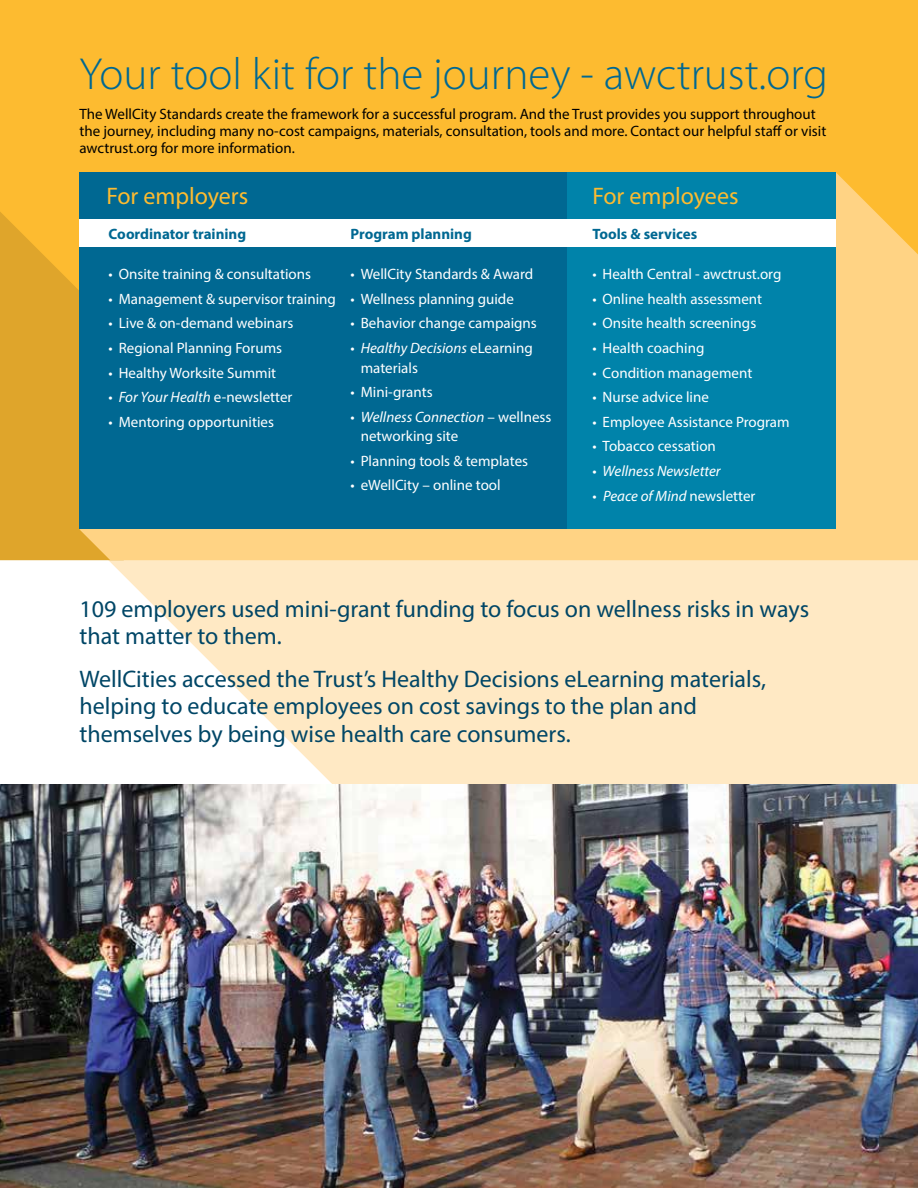
<style>
.page{position:relative;width:918px;height:1188px;background:#fff}
.page>*{position:absolute;margin:0;border:0;box-sizing:border-box;transform-origin:0 0}
.t1{font:300 45.15px "Myriad Pro";color:#006892}
.t2{font:24px/27.6px "Myriad Pro";color:#004666}
.t3{font:24px "Myriad Pro";color:#fdbb30}
.t4{font:15px/19.5px "Myriad Pro";color:#fff}
.t5{font:15px/17.2px "Myriad Pro";color:#000}
.t6{font:700 15px "Myriad Pro";color:#006892}
.t7{font:italic 15px "Myriad Pro";color:#fff}
.s1{font-style:italic}
.s2{font-style:normal}
</style>
<div class="page">
<svg style="left:97px;top:560px;width:821px;height:225px;fill:#ffe9c4"></svg>
<div style="left:0;top:0;width:918px;height:560px;background:#fdbb30"></div>
<svg style="left:0;top:211px;width:80px;height:349px;background:#e2a72b"></svg>
<svg style="left:80px;top:173px;width:838px;height:387px;background:#fed17e"></svg>
<img style="left:0;top:785px;width:918px;height:403px">
<div style="left:556px;top:172px;width:280px;height:357px;background:#0083aa"></div>
<div style="left:80px;top:172px;width:487px;height:357px;background:#006892"></div>
<div style="left:80px;top:219px;width:756px;height:28px;background:#fff"></div>
<h1 class="t1" style="left:80px;top:49px;width:750px">Your tool kit for the journey - awctrust.org</h1>
<p class="t5" style="left:80px;top:105px;width:748px">The WellCity Standards create the framework for a successful program. And the Trust provides you support throughout the journey, including many no-cost campaigns, materials, consultation, tools and more. Contact our helpful staff or visit awctrust.org for more information.</p>
<h2 class="t3" style="left:106px;top:182px;width:143px">For employers</h2>
<h2 class="t3" style="left:593px;top:182px;width:148px">For employees</h2>
<p class="t6" style="left:109px;top:224px;width:139px">Coordinator training</p>
<p class="t4" style="left:109px;top:264px;width:204px">• Onsite training &amp; consultations</p>
<p class="t4" style="left:109px;top:289px;width:229px">• Management &amp; supervisor training</p>
<p class="t4" style="left:109px;top:313px;width:186px">• Live &amp; on-demand webinars</p>
<p class="t4" style="left:109px;top:338px;width:175px">• Regional Planning Forums</p>
<p class="t4" style="left:109px;top:363px;width:169px">• Healthy Worksite Summit</p>
<p class="t4" style="left:109px;top:387px;width:185px">• <span class="s1">For Your Health</span> e-newsletter</p>
<p class="t4" style="left:109px;top:412px;width:167px">• Mentoring opportunities</p>
<p class="t6" style="left:351px;top:224px;width:123px">Program planning</p>
<p class="t4" style="left:351px;top:264px;width:184px">• WellCity Standards &amp; Award</p>
<p class="t4" style="left:351px;top:289px;width:165px">• Wellness planning guide</p>
<p class="t4" style="left:351px;top:313px;width:188px">• Behavior change campaigns</p>
<p class="t4" style="left:361px;top:338px;width:174px;text-indent:-10px">• <span class="s1">Healthy Decisions</span> eLearning materials</p>
<p class="t4" style="left:351px;top:382px;width:84px">• Mini-grants</p>
<p class="t4" style="left:361px;top:407px;width:192px;text-indent:-10px">• <span class="s1">Wellness Connection</span> – wellness networking site</p>
<p class="t4" style="left:351px;top:451px;width:179px">• Planning tools &amp; templates</p>
<p class="t4" style="left:351px;top:475px;width:152px">• eWellCity – online tool</p>
<p class="t6" style="left:592px;top:224px;width:106px">Tools &amp; services</p>
<p class="t4" style="left:592px;top:264px;width:190px">• Health Central - awctrust.org</p>
<p class="t4" style="left:592px;top:289px;width:171px">• Online health assessment</p>
<p class="t4" style="left:592px;top:313px;width:165px">• Onsite health screenings</p>
<p class="t4" style="left:592px;top:338px;width:114px">• Health coaching</p>
<p class="t4" style="left:592px;top:363px;width:161px">• Condition management</p>
<p class="t4" style="left:592px;top:387px;width:118px">• Nurse advice line</p>
<p class="t4" style="left:592px;top:412px;width:199px">• Employee Assistance Program</p>
<p class="t4" style="left:592px;top:436px;width:125px">• Tobacco cessation</p>
<p class="t7" style="left:592px;top:462px;width:130px"><span class="s2">•</span> Wellness Newsletter</p>
<p class="t4" style="left:592px;top:486px;width:164px">• <span class="s1">Peace of Mind</span> newsletter</p>
<h2 class="t2" style="left:80px;top:594px;width:731px">109 employers used mini-grant funding to focus on wellness risks in ways that matter to them.</h2>
<h2 class="t2" style="left:80px;top:665px;width:688px">WellCities accessed the Trust’s Healthy Decisions eLearning materials, helping to educate employees on cost savings to the plan and themselves by being wise health care consumers.</h2>
</div>
